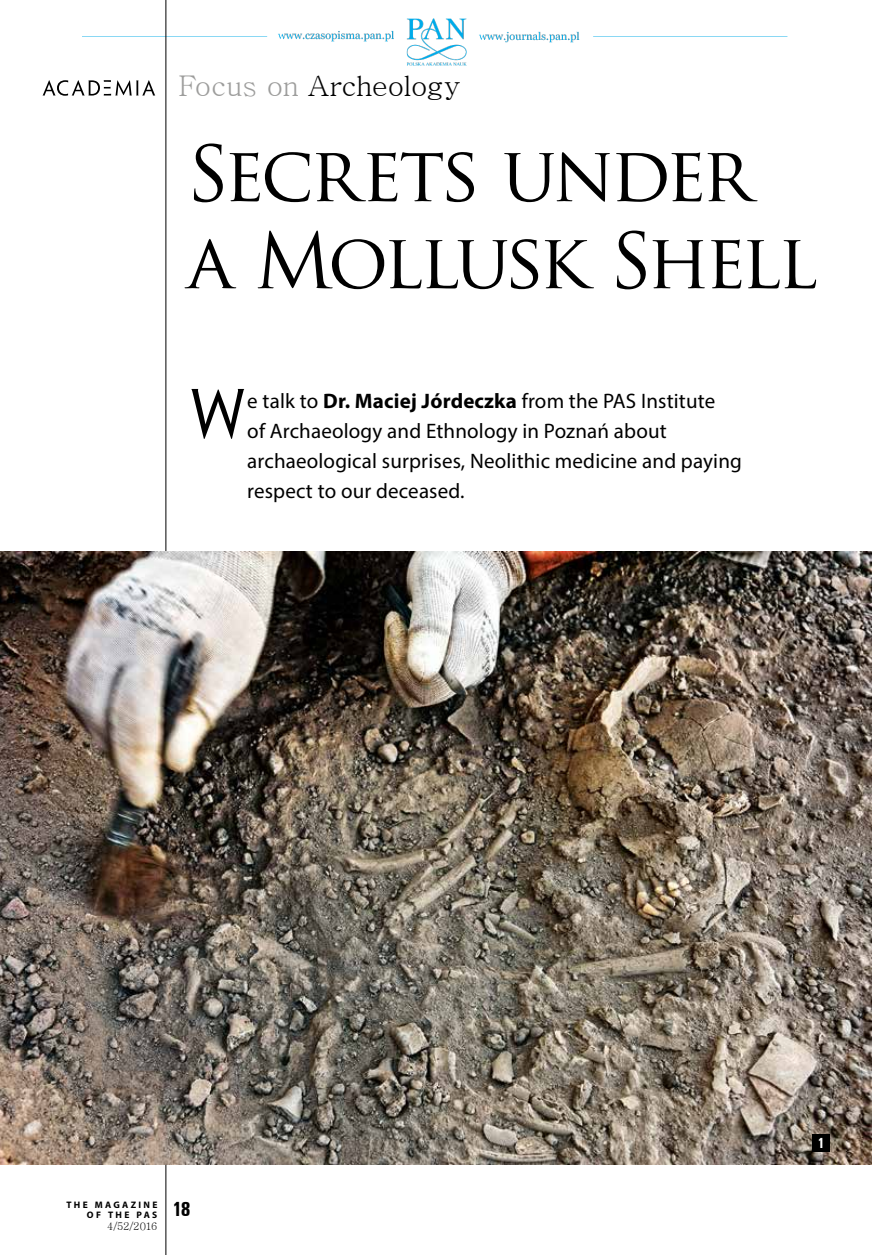
<style>
.page{position:relative;width:872px;height:1255px;background:#fff}
.page>*{position:absolute;margin:0;border:0;box-sizing:border-box;transform-origin:0 0}
.t1{font:75px/87px "Trajan Pro";letter-spacing:-.065em;color:#000}
.t2{font:62.4px "Penumbra Flare PE";color:#000;scale:.9 1}
.t3{font:28.5px "Batang";letter-spacing:-.02em;color:#000}
.t4{font:21px/30px "Myriad Pro";letter-spacing:.01em;color:#000}
.t5{font:700 condensed 21px "Unitus TEE";color:#000}
.t6{font:700 condensed 15px "Unitus TEE";color:#fff}
.t7{font:10.5px "Batang";letter-spacing:-.04em;color:#000}
.t8{font:700 9.45px/10.5px "Myriad Pro";letter-spacing:.245em;color:#000;text-align:right}
.s1{color:#9d9d9c}
.s2{font-weight:700}
</style>
<div class="page">
<img style="left:82px;top:15px;width:706px;height:54px">
<hr style="left:166px;top:0;width:1px;height:1254px;background:#000">
<img style="left:0;top:551px;width:871px;height:612px">
<div style="left:812px;top:1134px;width:17px;height:17px;background:#000"></div>
<svg style="left:43px;top:80px;width:112px;height:16px"></svg>
<h3 class="t3" style="left:179px;top:71px;width:283px"><span class="s1">Focus on</span> Archeology</h3>
<h1 class="t1" style="left:186px;top:130px;width:633px">Secrets under<br>a Mollusk Shell</h1>
<h2 class="t2" style="left:191px;top:377px;width:61px">W</h2>
<p class="t4" style="left:247px;top:385px;width:496px">e talk to <span class="s2">Dr. Maciej Jórdeczka</span> from the PAS Institute<br>of Archaeology and Ethnology in Poznań about archaeological surprises, Neolithic medicine and paying respect to our deceased.</p>
<p class="t8" style="left:67px;top:1198px;width:92px">THE MAGAZINE<br>OF THE PAS</p>
<p class="t7" style="left:107px;top:1221px;width:52px">4/52/2016</p>
<p class="t5" style="left:172px;top:1196px;width:20px">18</p>
<p class="t6" style="left:817px;top:1134px;width:9px">1</p>
</div>
